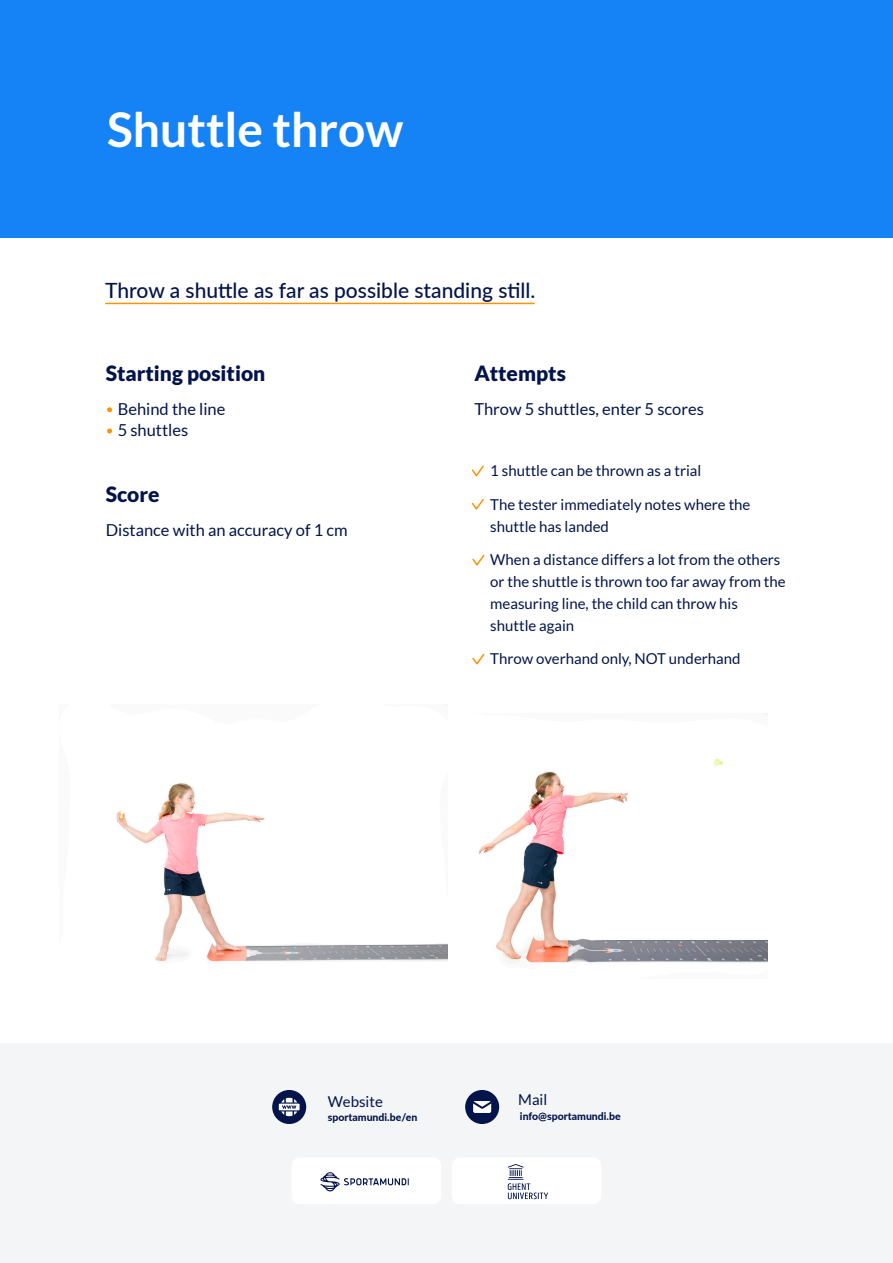
<style>
.page{position:relative;width:893px;height:1263px;background:#fff}
.page>*{position:absolute;margin:0;border:0;box-sizing:border-box;transform-origin:0 0}
.t1{font:700 48px "Lato";color:#fff}
.t2{font:500 21px "Lato";color:#03144b}
.t3{font:900 21px "Lato";color:#03144b}
.t4{font:16.5px/21.5px "Lato";color:#03144b}
.t5{font:15px/21.8px "Lato";color:#03144b}
.t6{font:800 10.5px "Lato";color:#03144b}
</style>
<div class="page">
<svg style="left:471px;top:465px;width:13px;height:12px"></svg>
<svg style="left:471px;top:499px;width:13px;height:11px"></svg>
<svg style="left:472px;top:554px;width:13px;height:12px"></svg>
<svg style="left:472px;top:653px;width:13px;height:12px"></svg>
<div style="left:0;top:0;width:893px;height:238px;background:#1582f6"></div>
<hr style="left:105px;top:303px;width:430px;height:1px;background:#ff9200">
<svg style="left:107px;top:407px;width:5px;height:5px"></svg>
<svg style="left:107px;top:428px;width:5px;height:5px"></svg>
<img style="left:447px;top:758px;width:320px;height:205px">
<img style="left:116px;top:783px;width:331px;height:180px">
<div style="left:0;top:1043px;width:893px;height:220px;background:#f4f5f7"></div>
<div style="left:272px;top:1090px;width:34px;height:34px;background:#03144b;border-radius:50%"></div>
<svg style="left:279px;top:1098px;width:21px;height:18px"></svg>
<div style="left:465px;top:1090px;width:34px;height:34px;background:#03144b;border-radius:50%"></div>
<svg style="left:473px;top:1101px;width:18px;height:12px"></svg>
<div style="left:452px;top:1157px;width:149px;height:47px;background:#fff;border-radius:8px"></div>
<svg style="left:508px;top:1164px;width:40px;height:35px"></svg>
<div style="left:292px;top:1157px;width:149px;height:47px;background:#fff;border-radius:8px"></div>
<svg style="left:320px;top:1172px;width:89px;height:20px"></svg>
<h1 class="t1" style="left:107px;top:102px;width:298px">Shuttle throw</h1>
<h2 class="t2" style="left:105px;top:276px;width:432px">Throw a shuttle as far as possible standing still.</h2>
<h2 class="t3" style="left:106px;top:361px;width:161px">Starting position</h2>
<p class="t4" style="left:118px;top:398px;width:109px">Behind the line<br>5 shuttles</p>
<h2 class="t3" style="left:106px;top:482px;width:55px">Score</h2>
<p class="t4" style="left:106px;top:519px;width:244px">Distance with an accuracy of 1 cm</p>
<h2 class="t3" style="left:474px;top:361px;width:93px">Attempts</h2>
<p class="t4" style="left:474px;top:398px;width:231px">Throw 5 shuttles, enter 5 scores</p>
<p class="t5" style="left:490px;top:460px;width:213px">1 shuttle can be thrown as a trial</p>
<p class="t5" style="left:490px;top:493px;width:262px">The tester immediately notes where the shuttle has landed</p>
<p class="t5" style="left:490px;top:549px;width:297px">When a distance differs a lot from the others or the shuttle is thrown too far away from the measuring line, the child can throw his shuttle again</p>
<p class="t5" style="left:490px;top:648px;width:252px">Throw overhand only, NOT underhand</p>
<p class="t5" style="left:328px;top:1090px;width:57px">Website</p>
<p class="t6" style="left:328px;top:1109px;width:91px">sportamundi.be/en</p>
<p class="t5" style="left:518px;top:1089px;width:31px">Mail</p>
<p class="t6" style="left:520px;top:1109px;width:102px">info@sportamundi.be</p>
</div>
